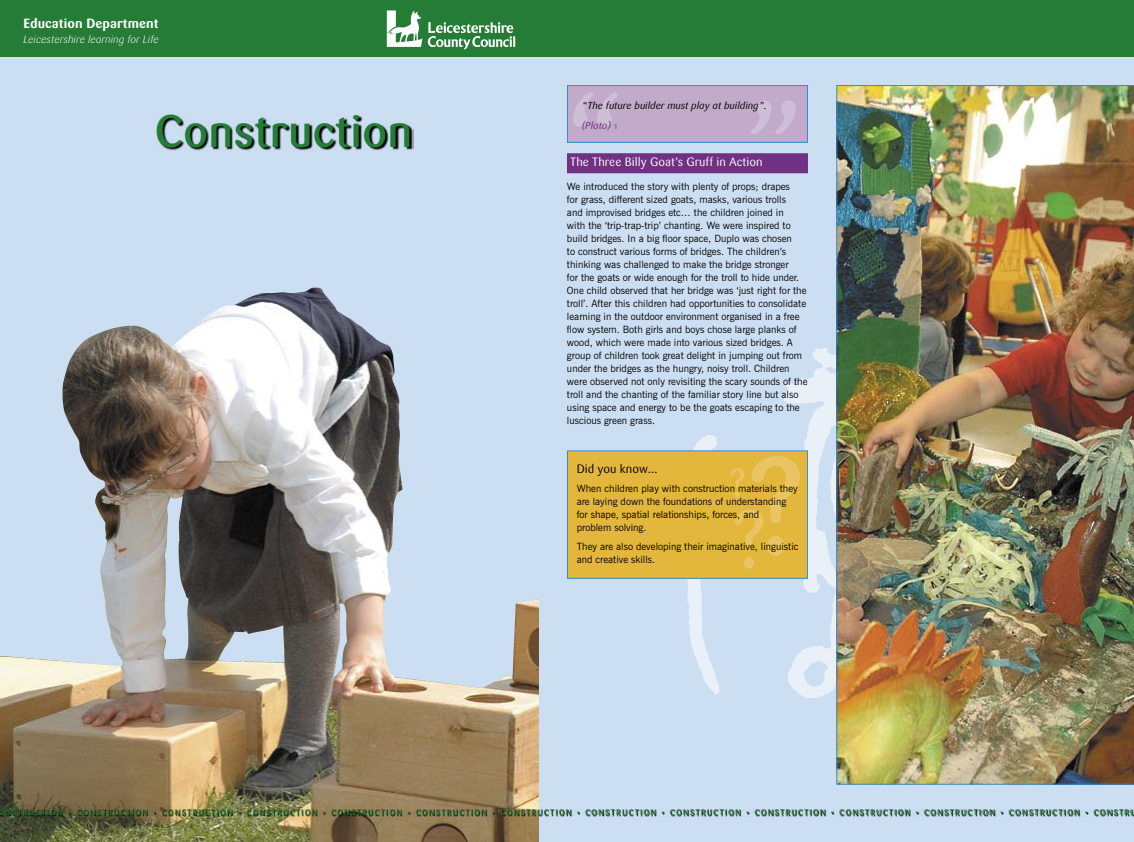
<style>
.page{position:relative;width:1134px;height:842px;background:#ccdef2}
.page>*{position:absolute;margin:0;border:0;box-sizing:border-box;transform-origin:0 0}
.t1{font:500 45px "Sari";color:#247c36}
.t2{font:700 13.2px "Sari";letter-spacing:.005em;color:#fff}
.t3{font:12px "Sari";color:#fff}
.t4{font:12px "Sari";color:#000}
.t5{font:italic 300 10.6px "Sari";color:#fff}
.t6{font:10px/13px "News Gothic BT";color:#000}
.t7{font:italic 10px/19.7px "Sari";color:#000}
.t8{font:500 8px "Sari";letter-spacing:.15em;color:#247c36}
.s1{color:#703083}
.s2{font-family:"Sari Regular Caps";font-style:normal;font-size:7px;color:#703083}
</style>
<div class="page">
<img style="left:0;top:287px;width:539px;height:555px">
<img style="left:687px;top:348px;width:149px;height:350px">
<div style="left:0;top:0;width:1134px;height:56px;background:#247c36"></div>
<svg style="left:157px;top:115px;width:256px;height:36px"></svg>
<img style="left:386px;top:10px;width:130px;height:40px">
<svg style="left:0;top:809px;width:1134px;height:8px"></svg>
<div style="left:567px;top:153px;width:241px;height:20px;background:#703083"></div>
<img style="left:836px;top:85px;width:298px;height:700px">
<div style="left:567px;top:451px;width:240px;height:127px;background:#e3b73b"></div>
<div style="left:567px;top:450px;width:241px;height:129px;border:1px solid #378eca"></div>
<svg style="left:730px;top:456px;width:70px;height:113px"></svg>
<div style="left:567px;top:86px;width:240px;height:56px;background:#c1aaca"></div>
<div style="left:567px;top:85px;width:241px;height:58px;border:1px solid #378eca"></div>
<svg style="left:751px;top:100px;width:45px;height:34px"></svg>
<svg style="left:573px;top:93px;width:45px;height:34px"></svg>
<h2 class="t2" style="left:23px;top:15px;width:137px">Education Department</h2>
<p class="t5" style="left:23px;top:33px;width:137px">Leicestershire learning for Life</p>
<h1 class="t1" style="left:155px;top:105px;width:259px">Construction</h1>
<p class="t7" style="left:582px;top:96px;width:187px">“The future builder must play at building”. <span class="s1">(Plato)</span> <span class="s2">1</span></p>
<p class="t3" style="left:570px;top:155px;width:194px">The Three Billy Goat’s Gruff in Action</p>
<p class="t6" style="left:567px;top:180px;width:242px">We introduced the story with plenty of props; drapes<br>for grass, different sized goats, masks, various trolls<br>and improvised bridges etc… the children joined in<br>with the ‘trip-trap-trip’ chanting. We were inspired to build bridges. In a big floor space, Duplo was chosen<br>to construct various forms of bridges. The children’s thinking was challenged to make the bridge stronger<br>for the goats or wide enough for the troll to hide under.<br>One child observed that her bridge was ‘just right for the troll’. After this children had opportunities to consolidate learning in the outdoor environment organised in a free flow system. Both girls and boys chose large planks of wood, which were made into various sized bridges. A group of children took great delight in jumping out from under the bridges as the hungry, noisy troll. Children were observed not only revisiting the scary sounds of the troll and the chanting of the familiar story line but also using space and energy to be the goats escaping to the luscious green grass.</p>
<p class="t4" style="left:577px;top:462px;width:83px">Did you know…</p>
<p class="t6" style="left:577px;top:482px;width:223px">When children play with construction materials they are laying down the foundations of understanding for shape, spatial relationships, forces, and<br>problem solving.</p>
<p class="t6" style="left:577px;top:540px;width:223px">They are also developing their imaginative, linguistic and creative skills.</p>
<p class="t8" style="left:-2px;top:808px;width:1138px">ONSTRUCTION • CONSTRUCTION • CONSTRUCTION • CONSTRUCTION • CONSTRUCTION • CONSTRUCTION • CONSTRUCTION • CONSTRUCTION • CONSTRUCTION • CONSTRUCTION • CONSTRUCTION • CONSTRUCTION • CONSTRUCTION • CONSTRU</p>
</div>
